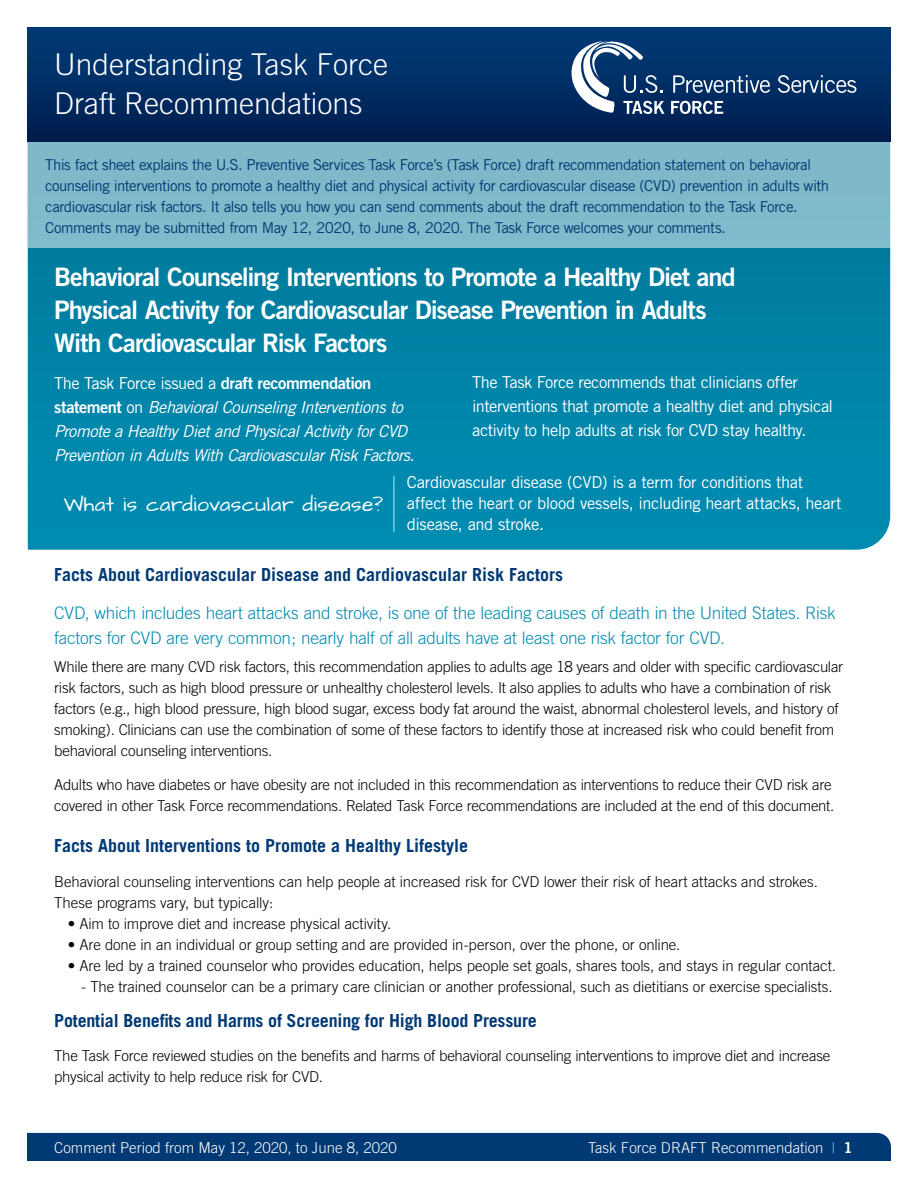
<style>
.page{position:relative;width:918px;height:1188px;background:#fff}
.page>*{position:absolute;margin:0;border:0;box-sizing:border-box;transform-origin:0 0}
.t1{font:300 30px/39px "Trade Gothic";color:#fff}
.t2{font:25.5px/33px "Trade Gothic Bold Two";letter-spacing:-.04em;color:#fff}
.t3{font:21px "Architects Daughter";letter-spacing:.02em;color:#fff}
.t4{font:700 18px "Trade Gothic";color:#003974}
.t5{font:300 17.25px/24.8px "Trade Gothic";letter-spacing:-.015em;color:#008ab0}
.t6{font:16.5px/24px "Trade Gothic";letter-spacing:-.03em;color:#fff}
.t7{font:italic 16.5px/24px "Trade Gothic";letter-spacing:-.04em;color:#fff}
.t8{font:300 15px/21px "Trade Gothic";letter-spacing:-.015em;color:#000}
.t9{font:15px/21px "Trade Gothic";letter-spacing:-.035em;color:#003974}
.t10{font:300 15px "Trade Gothic";color:#fff}
.s1{font-style:normal}
.s2{font-family:"Trade Gothic Bold Two";font-style:normal}
.s3{color:#74cee2}
.s4{font-family:"Trade Gothic Bold Two";font-weight:400}
</style>
<div class="page">
<div style="left:27px;top:1133px;width:864px;height:28px;background:#003974"></div>
<svg style="left:28px;top:248px;width:862px;height:302px;background:#0084a8"></svg>
<div style="left:28px;top:141px;width:862px;height:107px;background:#7fb9c9"></div>
<div style="left:28px;top:27px;width:862px;height:114px;background:linear-gradient(to bottom,#003c79,#001e4f)"></div>
<svg style="left:778px;top:75px;width:78px;height:18px"></svg>
<svg style="left:671px;top:101px;width:52px;height:13px"></svg>
<svg style="left:568px;top:41px;width:96px;height:73px"></svg>
<svg style="left:673px;top:75px;width:97px;height:18px;background:#44668e"></svg>
<hr style="left:393px;top:476px;width:2px;height:56px;background:#74cee2">
<h1 class="t1" style="left:54px;top:44px;width:335px">Understanding Task Force<br>Draft Recommendations</h1>
<p class="t9" style="left:45px;top:154px;width:786px">This fact sheet explains the U.S. Preventive Services Task Force’s (Task Force) draft recommendation statement on behavioral counseling interventions to promote a healthy diet and physical activity for cardiovascular disease (CVD) prevention in adults with cardiovascular risk factors. It also tells you how you can send comments about the draft recommendation to the Task Force.<br>Comments may be submitted from May 12, 2020, to June 8, 2020. The Task Force welcomes your comments.</p>
<h2 class="t2" style="left:54px;top:260px;width:683px">Behavioral Counseling Interventions to Promote a Healthy Diet and<br>Physical Activity for Cardiovascular Disease Prevention in Adults<br>With Cardiovascular Risk Factors</h2>
<p class="t7" style="left:54px;top:370px;width:362px"><span class="s1">The Task Force issued a</span> <span class="s2">draft recommendation statement</span> <span class="s1">on</span> Behavioral Counseling Interventions to Promote a Healthy Diet and Physical Activity for CVD Prevention in Adults With Cardiovascular Risk Factors.</p>
<p class="t6" style="left:472px;top:370px;width:362px">The Task Force recommends that clinicians offer interventions that promote a healthy diet and physical activity to help adults at risk for CVD stay healthy.</p>
<h3 class="t3" style="left:64px;top:490px;width:321px">What is cardiovascular disease?</h3>
<p class="t6" style="left:407px;top:472px;width:436px;line-height:21px">Cardiovascular disease (CVD) is a term for conditions that affect the heart or blood vessels, including heart attacks, heart disease, and stroke.</p>
<h3 class="t4" style="left:54px;top:563px;width:510px">Facts About Cardiovascular Disease and Cardiovascular Risk Factors</h3>
<p class="t5" style="left:54px;top:600px;width:783px">CVD, which includes heart attacks and stroke, is one of the leading causes of death in the United States. Risk factors for CVD are very common; nearly half of all adults have at least one risk factor for CVD.</p>
<p class="t8" style="left:54px;top:656px;width:790px">While there are many CVD risk factors, this recommendation applies to adults age 18 years and older with specific cardiovascular risk factors, such as high blood pressure or unhealthy cholesterol levels. It also applies to adults who have a combination of risk factors (e.g., high blood pressure, high blood sugar, excess body fat around the waist, abnormal cholesterol levels, and history of smoking). Clinicians can use the combination of some of these factors to identify those at increased risk who could benefit from behavioral counseling interventions.</p>
<p class="t8" style="left:54px;top:774px;width:782px">Adults who have diabetes or have obesity are not included in this recommendation as interventions to reduce their CVD risk are covered in other Task Force recommendations. Related Task Force recommendations are included at the end of this document.</p>
<h3 class="t4" style="left:54px;top:835px;width:416px">Facts About Interventions to Promote a Healthy Lifestyle</h3>
<p class="t8" style="left:54px;top:871px;width:765px">Behavioral counseling interventions can help people at increased risk for CVD lower their risk of heart attacks and strokes.<br>These programs vary, but typically:</p>
<p class="t8" style="left:68px;top:913px;width:325px">• Aim to improve diet and increase physical activity.</p>
<p class="t8" style="left:68px;top:934px;width:614px">• Are done in an individual or group setting and are provided in-person, over the phone, or online.</p>
<p class="t8" style="left:68px;top:955px;width:770px">• Are led by a trained counselor who provides education, helps people set goals, shares tools, and stays in regular contact.</p>
<p class="t8" style="left:81px;top:976px;width:753px">- The trained counselor can be a primary care clinician or another professional, such as dietitians or exercise specialists.</p>
<h3 class="t4" style="left:54px;top:1009px;width:484px">Potential Benefits and Harms of Screening for High Blood Pressure</h3>
<p class="t8" style="left:54px;top:1045px;width:778px">The Task Force reviewed studies on the benefits and harms of behavioral counseling interventions to improve diet and increase physical activity to help reduce risk for CVD.</p>
<p class="t10" style="left:54px;top:1138px;width:344px">Comment Period from May 12, 2020, to June 8, 2020</p>
<p class="t10" style="left:588px;top:1138px;width:266px">Task Force DRAFT Recommendation <span class="s3">|</span> <span class="s4">1</span></p>
</div>
